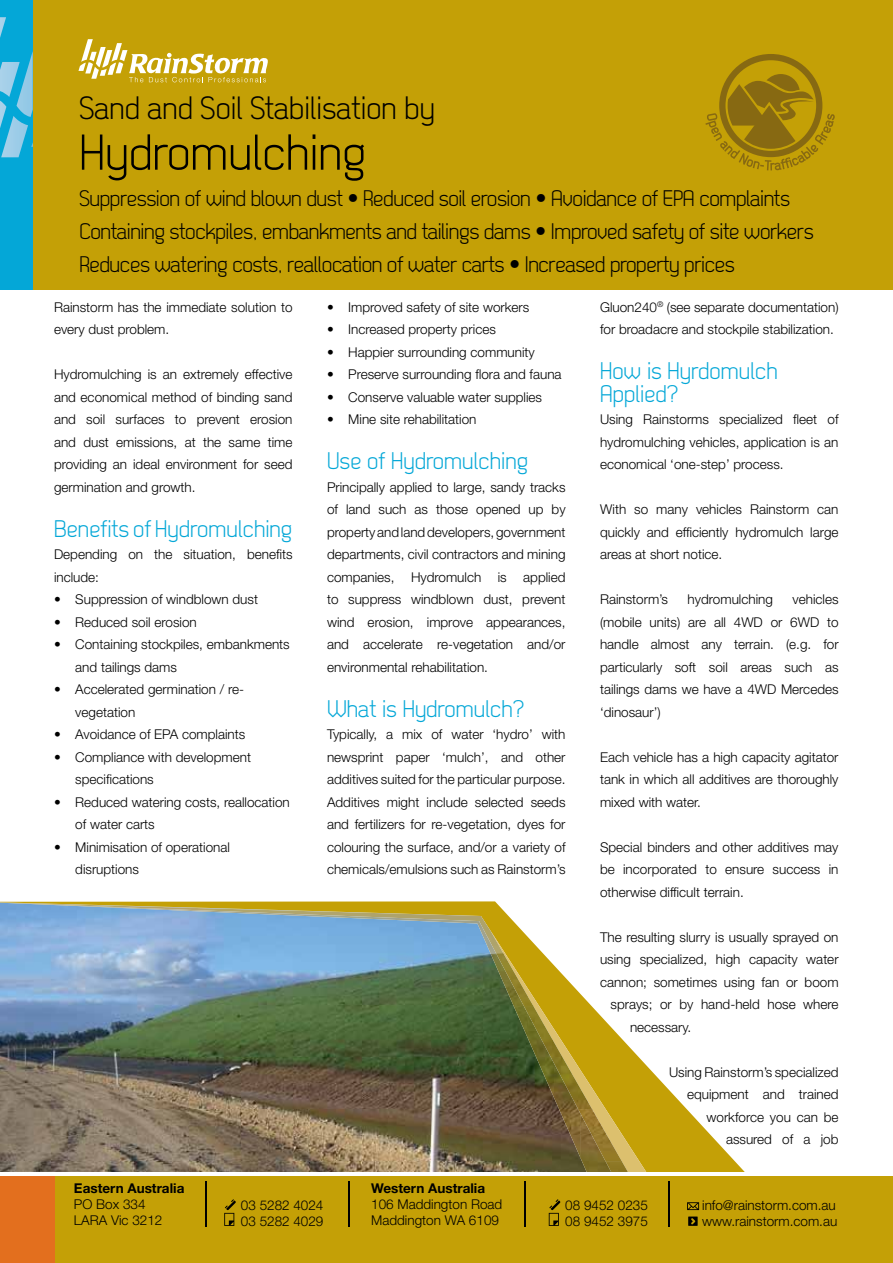
<style>
.page{position:relative;width:893px;height:1263px;background:#fff}
.page>*{position:absolute;margin:0;border:0;box-sizing:border-box;transform-origin:0 0}
.t1{font:50.25px "Dekar";color:#000}
.t2{font:32.25px "Dekar";color:#000}
.t3{font:24px/22.5px "Dekar";color:#04a7d7}
.t4{font:22.5px/33px "Dekar";letter-spacing:-.02em;color:#000}
.t5{font:300 13.5px/22.5px "Helvetica Neue LT Std";color:#000}
.t6{font:700 13.5px "Helvetica Neue LT Std";color:#000}
.s1{font-family:"Helvetica Neue LT Std";font-weight:100;font-stretch:condensed}
</style>
<div class="page">
<img style="left:0;top:901px;width:745px;height:271px">
<svg style="left:490px;top:930px;width:192px;height:242px"></svg>
<img style="left:529px;top:954px;width:4px;height:52px">
<img style="left:524px;top:1006px;width:68px;height:104px">
<img style="left:578px;top:1109px;width:44px;height:53px">
<img style="left:633px;top:1161px;width:18px;height:11px">
<img style="left:491px;top:954px;width:38px;height:86px">
<img style="left:528px;top:1014px;width:53px;height:145px">
<img style="left:0;top:902px;width:497px;height:52px">
<img style="left:496px;top:954px;width:32px;height:59px">
<img style="left:527px;top:1012px;width:53px;height:101px">
<img style="left:580px;top:1112px;width:53px;height:60px">
<div style="left:0;top:0;width:893px;height:289px;background:#c4a006"></div>
<svg style="left:705px;top:54px;width:130px;height:116px"></svg>
<div style="left:0;top:1173px;width:893px;height:90px;background:#c4a006"></div>
<div style="left:0;top:1173px;width:54px;height:90px;background:#e36f1e"></div>
<hr style="left:0;top:1172px;width:893px;height:3px;background:#fff">
<div style="left:0;top:0;width:33px;height:289px;background:#04a7d7"></div>
<svg style="left:0;top:17px;width:6px;height:21px"></svg>
<svg style="left:0;top:51px;width:33px;height:106px"></svg>
<hr style="left:524px;top:1181px;width:1px;height:45px;background:#000">
<hr style="left:206px;top:1181px;width:1px;height:45px;background:#000">
<hr style="left:668px;top:1181px;width:2px;height:45px;background:#000">
<hr style="left:349px;top:1181px;width:1px;height:45px;background:#000">
<svg style="left:224px;top:1199px;width:12px;height:27px"></svg>
<svg style="left:549px;top:1199px;width:11px;height:27px"></svg>
<svg style="left:687px;top:1202px;width:12px;height:8px"></svg>
<svg style="left:688px;top:1216px;width:10px;height:10px"></svg>
<svg style="left:78px;top:39px;width:190px;height:43px"></svg>
<h2 class="t2" style="left:79px;top:92px;width:357px">Sand and Soil Stabilisation by</h2>
<h1 class="t1" style="left:79px;top:127px;width:288px">Hydromulching</h1>
<p class="t4" style="left:79px;top:183px;width:736px">Suppression of wind blown dust <span class="s1">•</span> Reduced soil erosion <span class="s1">•</span> Avoidance of EPA complaints<br>Containing stockpiles, embankments and tailings dams <span class="s1">•</span> Improved safety of site workers<br>Reduces watering costs, reallocation of water carts <span class="s1">•</span> Increased property prices</p>
<p class="t5" style="left:54px;top:295px;width:240px">Rainstorm has the immediate solution to every dust problem.</p>
<p class="t5" style="left:54px;top:363px;width:240px;text-align:justify">Hydromulching is an extremely effective and economical method of binding sand and soil surfaces to prevent erosion and dust emissions, at the same time providing an ideal environment for seed germination and growth.</p>
<h3 class="t3" style="left:54px;top:518px;width:240px">Benefits of Hydromulching</h3>
<p class="t5" style="left:54px;top:543px;width:240px">Depending on the situation, benefits include:</p>
<p class="t5" style="left:54px;top:588px;width:206px">• Suppression of windblown dust</p>
<p class="t5" style="left:54px;top:610px;width:144px">• Reduced soil erosion</p>
<p class="t5" style="left:75px;top:633px;width:216px;text-indent:-21px">• Containing stockpiles, embankments and tailings dams</p>
<p class="t5" style="left:75px;top:678px;width:170px;text-indent:-21px">• Accelerated germination / re&shy;vegetation</p>
<p class="t5" style="left:54px;top:723px;width:193px">• Avoidance of EPA complaints</p>
<p class="t5" style="left:75px;top:745px;width:177px;text-indent:-21px">• Compliance with development specifications</p>
<p class="t5" style="left:75px;top:790px;width:216px;text-indent:-21px">• Reduced watering costs, reallocation of water carts</p>
<p class="t5" style="left:75px;top:835px;width:156px;text-indent:-21px">• Minimisation of operational disruptions</p>
<p class="t5" style="left:600px;top:295px;width:240px">Gluon240<sup>®</sup> (see separate documentation) for broadacre and stockpile stabilization.</p>
<h3 class="t3" style="left:600px;top:360px;width:179px">How is Hyrdomulch<br>Applied?</h3>
<p class="t5" style="left:600px;top:408px;width:240px;text-align:justify">Using Rainstorms specialized fleet of hydromulching vehicles, application is an economical ‘one-step’ process.</p>
<p class="t5" style="left:600px;top:498px;width:240px;text-align:justify">With so many vehicles Rainstorm can quickly and efficiently hydromulch large areas at short notice.</p>
<p class="t5" style="left:600px;top:588px;width:69px">Rainstorm’s</p>
<p class="t5" style="left:688px;top:588px;width:87px">hydromulching</p>
<p class="t5" style="left:327px;top:295px;width:204px">• Improved safety of site workers</p>
<p class="t5" style="left:327px;top:318px;width:170px">• Increased property prices</p>
<p class="t5" style="left:327px;top:340px;width:209px">• Happier surrounding community</p>
<p class="t5" style="left:327px;top:363px;width:236px">• Preserve surrounding flora and fauna</p>
<p class="t5" style="left:327px;top:385px;width:217px">• Conserve valuable water supplies</p>
<p class="t5" style="left:327px;top:408px;width:151px">• Mine site rehabilitation</p>
<h3 class="t3" style="left:327px;top:450px;width:203px">Use of Hydromulching</h3>
<p class="t5" style="left:327px;top:475px;width:240px;text-align:justify">Principally applied to large, sandy tracks of land such as those opened up by property and land developers, government departments, civil contractors and mining companies, Hydromulch is applied to suppress windblown dust, prevent wind erosion, improve appearances, and accelerate re-vegetation and/or environmental rehabilitation.</p>
<h3 class="t3" style="left:327px;top:698px;width:199px">What is Hydromulch?</h3>
<p class="t5" style="left:327px;top:723px;width:240px;text-align:justify">Typically, a mix of water ‘hydro’ with newsprint paper ‘mulch’, and other additives suited for the particular purpose.<br>Additives might include selected seeds and fertilizers for re-vegetation, dyes for colouring the surface, and/or a variety of chemicals/emulsions such as Rainstorm’s</p>
<p class="t5" style="left:600px;top:588px;width:240px;text-align:justify;text-indent:193px">vehicles (mobile units) are all 4WD or 6WD to handle almost any terrain. (e.g. for particularly soft soil areas such as tailings dams we have a 4WD Mercedes ‘dinosaur’)</p>
<p class="t5" style="left:600px;top:745px;width:240px;text-align:justify">Each vehicle has a high capacity agitator tank in which all additives are thoroughly mixed with water.</p>
<p class="t5" style="left:600px;top:835px;width:240px;text-align:justify">Special binders and other additives may be incorporated to ensure success in otherwise difficult terrain.</p>
<p class="t5" style="left:600px;top:925px;width:240px">The resulting slurry is usually sprayed on</p>
<p class="t5" style="left:600px;top:948px;width:240px">using specialized, high capacity water</p>
<p class="t5" style="left:600px;top:970px;width:240px">cannon; sometimes using fan or boom</p>
<p class="t5" style="left:610px;top:993px;width:229px">sprays; or by hand-held hose where</p>
<p class="t5" style="left:630px;top:1015px;width:63px">necessary.</p>
<p class="t5" style="left:669px;top:1060px;width:171px;text-align:right">Using Rainstorm’s specialized equipment and trained workforce you can be assured of a job</p>
<p class="t6" style="left:74px;top:1180px;width:112px">Eastern Australia</p>
<p class="t5" style="left:74px;top:1196px;width:90px;line-height:16.2px">PO Box 334<br>LARA Vic 3212</p>
<p class="t5" style="left:241px;top:1197px;width:84px;line-height:16.2px">03 5282 4024<br>03 5282 4029</p>
<p class="t5" style="left:565px;top:1197px;width:84px;line-height:16.2px">08 9452 0235<br>08 9452 3975</p>
<p class="t5" style="left:702px;top:1197px;width:137px;line-height:16.2px">info@rainstorm.com.au www.rainstorm.com.au</p>
<p class="t6" style="left:371px;top:1180px;width:115px">Western Australia</p>
<p class="t5" style="left:371px;top:1196px;width:133px;line-height:16.2px">106 Maddington Road<br>Maddington WA 6109</p>
</div>
